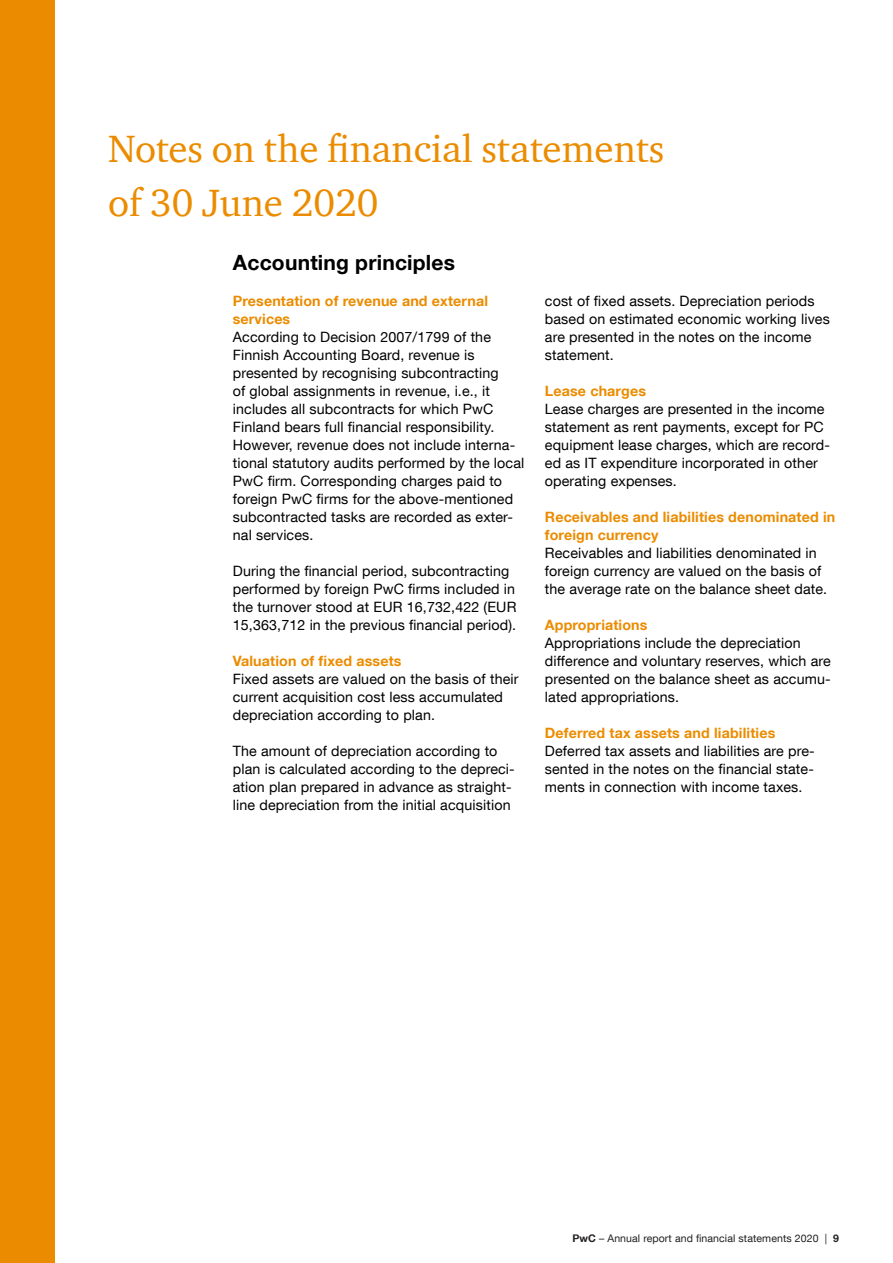
<style>
.page{position:relative;width:893px;height:1263px;background:#fff}
.page>*{position:absolute;margin:0;border:0;box-sizing:border-box;transform-origin:0 0}
.headline{font:39px/54px "ITC Charter Com";color:#eb8c00}
.headline_subhead{font:700 21px "Helvetica Neue LT Com";letter-spacing:.01em;color:#000}
.body_copy{font:14.25px/18px "Helvetica Neue LT Com";letter-spacing:.01em;color:#000}
.body_head{font:700 14.25px/18px "Helvetica Neue LT Com";letter-spacing:.01em;color:#eb8c00}
.t1{font:10.5px "Helvetica Neue LT Com";letter-spacing:.01em;color:#231f20}
.s1{font-weight:700}
</style>
<div class="page">
<div style="left:0;top:0;width:54px;height:1263px;background:#eb8c00"></div>
<p class="headline" style="left:108px;top:121px;width:558px">Notes on the financial statements of 30 June 2020</p>
<p class="headline_subhead" style="left:233px;top:249px;width:224px">Accounting principles</p>
<p class="body_head" style="left:233px;top:292px;width:257px">Presentation of revenue and external services</p>
<p class="body_copy" style="left:233px;top:328px;width:293px">According to Decision 2007/1799 of the Finnish Accounting Board, revenue is presented by recognising subcontracting<br>of global assignments in revenue, i.e., it includes all subcontracts for which PwC Finland bears full financial responsibility.<br>However, revenue does not include interna&shy;tional statutory audits performed by the local PwC firm. Corresponding charges paid to foreign PwC firms for the above-mentioned subcontracted tasks are recorded as exter&shy;nal services.</p>
<p class="body_copy" style="left:233px;top:562px;width:285px">During the financial period, subcontracting performed by foreign PwC firms included in the turnover stood at EUR 16,732,422 (EUR 15,363,712 in the previous financial period).</p>
<p class="body_head" style="left:233px;top:652px;width:170px">Valuation of fixed assets</p>
<p class="body_copy" style="left:233px;top:670px;width:287px">Fixed assets are valued on the basis of their current acquisition cost less accumulated depreciation according to plan.</p>
<p class="body_copy" style="left:233px;top:742px;width:283px">The amount of depreciation according to plan is calculated according to the depreci&shy;ation plan prepared in advance as straight&shy;line depreciation from the initial acquisition</p>
<p class="body_copy" style="left:545px;top:292px;width:286px">cost of fixed assets. Depreciation periods based on estimated economic working lives are presented in the notes on the income statement.</p>
<p class="body_head" style="left:545px;top:382px;width:103px">Lease charges</p>
<p class="body_copy" style="left:545px;top:400px;width:286px">Lease charges are presented in the income statement as rent payments, except for PC equipment lease charges, which are record&shy;ed as IT expenditure incorporated in other operating expenses.</p>
<p class="body_head" style="left:545px;top:508px;width:292px">Receivables and liabilities denominated in foreign currency</p>
<p class="body_copy" style="left:545px;top:544px;width:284px">Receivables and liabilities denominated in foreign currency are valued on the basis of the average rate on the balance sheet date.</p>
<p class="body_head" style="left:545px;top:616px;width:104px">Appropriations</p>
<p class="body_copy" style="left:545px;top:634px;width:287px">Appropriations include the depreciation difference and voluntary reserves, which are presented on the balance sheet as accumu&shy;lated appropriations.</p>
<p class="body_head" style="left:545px;top:724px;width:232px">Deferred tax assets and liabilities</p>
<p class="body_copy" style="left:545px;top:742px;width:271px;text-align:justify">Deferred tax assets and liabilities are pre&shy;sented in the notes on the financial state&shy;ments in connection with income taxes.</p>
<p class="t1" style="left:572px;top:1232px;width:268px"><span class="s1">PwC</span> – Annual report and financial statements 2020 | <span class="s1">9</span></p>
</div>
